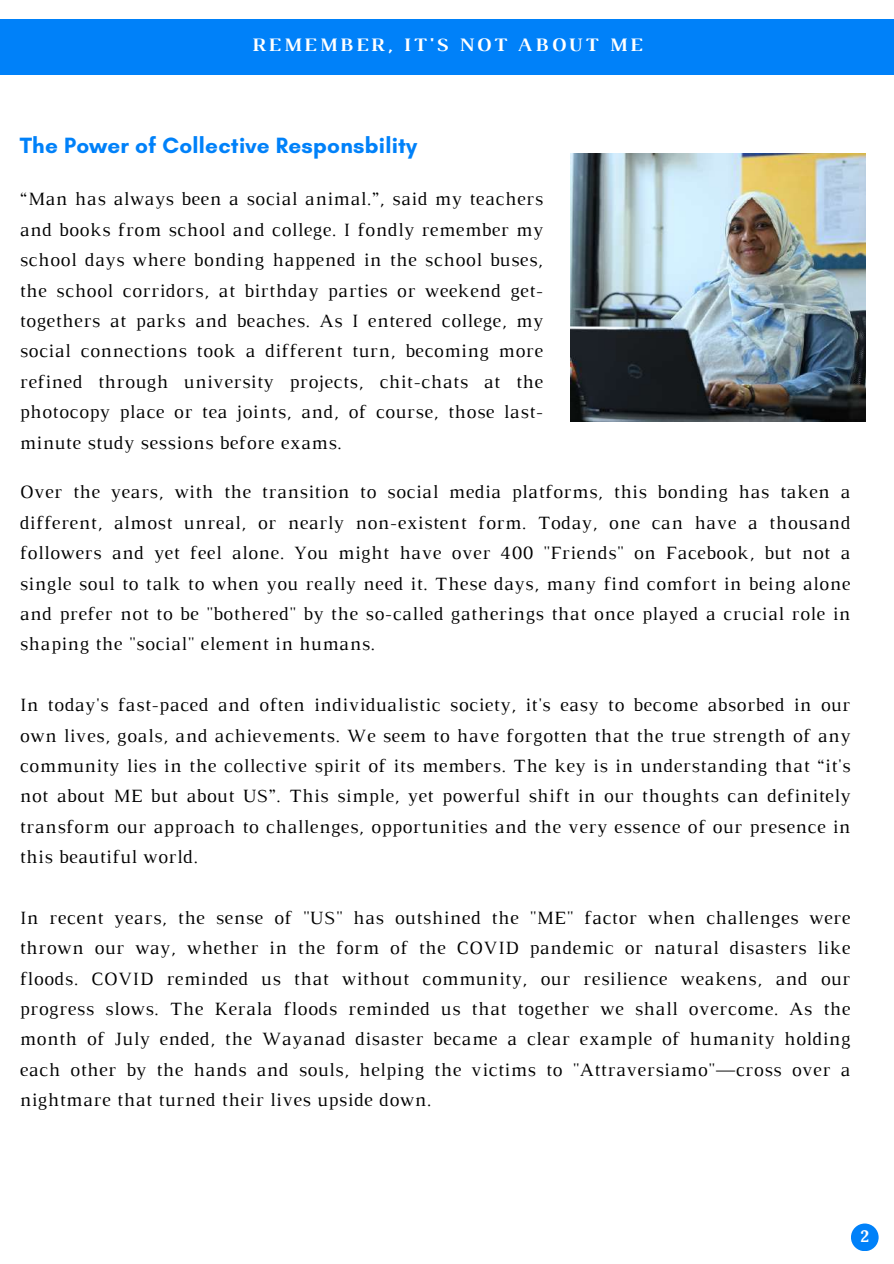
<style>
.page{position:relative;width:894px;height:1264px;background:#fff}
.page>*{position:absolute;margin:0;border:0;box-sizing:border-box;transform-origin:0 0}
.t1{font:700 22.5px "Glacial Indifference";letter-spacing:.01em;color:#0081f9}
.t2{font:700 19.5px "Luthier";letter-spacing:.14em;color:#fff}
.t3{font:19.05px/30.3px "Luthier";letter-spacing:.03em;color:#000;text-align:justify}
.t4{font:700 16.5px "Lora";color:#fff}
</style>
<div class="page">
<div style="left:0;top:19px;width:893px;height:56px;background:#0081f9"></div>
<div style="left:850px;top:1223px;width:28px;height:28px;background:#0081f9;border-radius:50%"></div>
<img style="left:570px;top:154px;width:294px;height:267px">
<p class="t2" style="left:251px;top:38px;width:391px">REMEMBER, IT'S NOT ABOUT ME</p>
<p class="t1" style="left:20px;top:131px;width:399px">The Power of Collective Responsbility</p>
<p class="t3" style="left:20px;top:185px;width:524px">“Man has always been a social animal.”, said my teachers and books from school and college. I fondly remember my school days where bonding happened in the school buses, the school corridors, at birthday parties or weekend get&shy;togethers at parks and beaches. As I entered college, my social connections took a different turn, becoming more refined through university projects, chit-chats at the photocopy place or tea joints, and, of course, those last&shy;minute study sessions before exams.</p>
<p class="t3" style="left:20px;top:478px;width:831px">Over the years, with the transition to social media platforms, this bonding has taken a different, almost unreal, or nearly non-existent form. Today, one can have a thousand followers and yet feel alone. You might have over 400 "Friends" on Facebook, but not a single soul to talk to when you really need it. These days, many find comfort in being alone and prefer not to be "bothered" by the so-called gatherings that once played a crucial role in shaping the "social" element in humans.</p>
<p class="t3" style="left:20px;top:691px;width:831px">In today's fast-paced and often individualistic society, it's easy to become absorbed in our own lives, goals, and achievements. We seem to have forgotten that the true strength of any community lies in the collective spirit of its members. The key is in understanding that “it's not about ME but about US”. This simple, yet powerful shift in our thoughts can definitely transform our approach to challenges, opportunities and the very essence of our presence in this beautiful world.</p>
<p class="t3" style="left:20px;top:904px;width:831px">In recent years, the sense of "US" has outshined the "ME" factor when challenges were thrown our way, whether in the form of the COVID pandemic or natural disasters like floods. COVID reminded us that without community, our resilience weakens, and our progress slows. The Kerala floods reminded us that together we shall overcome. As the month of July ended, the Wayanad disaster became a clear example of humanity holding each other by the hands and souls, helping the victims to "Attraversiamo"—cross over a nightmare that turned their lives upside down.</p>
<p class="t4" style="left:860px;top:1225px;width:10px">2</p>
</div>
